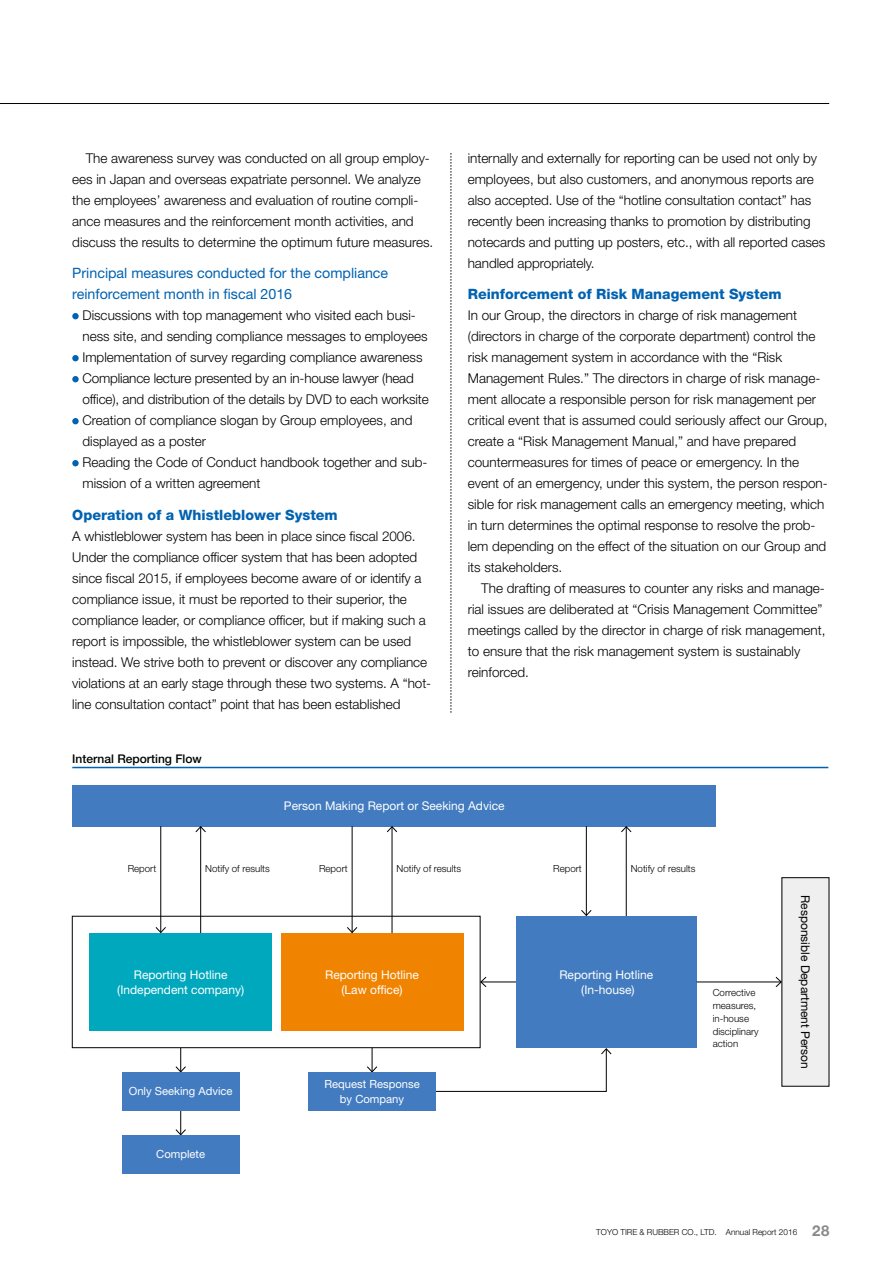
<style>
.page{position:relative;width:893px;height:1263px;background:#fff}
.page>*{position:absolute;margin:0;border:0;box-sizing:border-box;transform-origin:0 0}
.t1{font:14.25px/21px "Helvetica Neue LT Std";color:#0062b1}
.t2{font:800 14.25px "Helvetica Neue LT Std";color:#0062b1}
.t3{font:300 13.5px/21px "Helvetica Neue LT Std";color:#000}
.t4{font:12px/15px "Helvetica Neue LT Std";color:#fff;text-align:center}
.t5{font:12px "Helvetica Neue LT Std";color:#000}
.t6{font:500 12px "Helvetica Neue LT Std";color:#000}
.t7{font:11.25px/15px "Helvetica Neue LT Std";color:#fff;text-align:center}
.t8{font:300 9.75px/12.8px "Helvetica Neue LT Std";color:#000}
.t9{font:300 8.25px "Helvetica Neue LT Std";color:#000}
.s1{font-weight:700;font-size:15px;color:#898989}
</style>
<div class="page">
<svg style="left:451px;top:153px;width:1px;height:560px"></svg>
<div style="left:72px;top:313px;width:7px;height:6px;background:#0062b1;border-radius:50%"></div>
<div style="left:72px;top:355px;width:7px;height:6px;background:#0062b1;border-radius:50%"></div>
<div style="left:72px;top:376px;width:7px;height:6px;background:#0062b1;border-radius:50%"></div>
<div style="left:72px;top:418px;width:7px;height:6px;background:#0062b1;border-radius:50%"></div>
<div style="left:72px;top:460px;width:7px;height:6px;background:#0062b1;border-radius:50%"></div>
<hr style="left:0;top:103px;width:829px;height:1px;background:#000">
<svg style="left:434px;top:1048px;width:178px;height:44px"></svg>
<svg style="left:175px;top:1048px;width:12px;height:24px"></svg>
<svg style="left:175px;top:1110px;width:12px;height:25px"></svg>
<div style="left:72px;top:916px;width:408px;height:132px;border:1px solid #000"></div>
<hr style="left:72px;top:767px;width:756px;height:1px;background:#0062b1">
<div style="left:72px;top:785px;width:644px;height:42px;background:#427bbf"></div>
<div style="left:122px;top:1072px;width:117px;height:38px;background:#427bbf"></div>
<div style="left:122px;top:1135px;width:117px;height:38px;background:#427bbf"></div>
<svg style="left:366px;top:1048px;width:12px;height:24px"></svg>
<div style="left:308px;top:1072px;width:128px;height:38px;background:#427bbf"></div>
<div style="left:782px;top:878px;width:47px;height:208px;background:#efefef"></div>
<div style="left:89px;top:933px;width:183px;height:98px;background:#00a8bd"></div>
<div style="left:281px;top:933px;width:182px;height:98px;background:#f08300"></div>
<div style="left:516px;top:916px;width:181px;height:132px;background:#427bbf"></div>
<hr style="left:586px;top:826px;width:1px;height:89px;background:#000">
<svg style="left:581px;top:909px;width:11px;height:7px"></svg>
<hr style="left:626px;top:827px;width:1px;height:89px;background:#000">
<svg style="left:621px;top:826px;width:11px;height:7px"></svg>
<hr style="left:352px;top:826px;width:1px;height:106px;background:#000">
<svg style="left:347px;top:926px;width:11px;height:8px"></svg>
<hr style="left:392px;top:827px;width:1px;height:106px;background:#000">
<svg style="left:387px;top:826px;width:11px;height:7px"></svg>
<hr style="left:160px;top:826px;width:1px;height:106px;background:#000">
<svg style="left:155px;top:926px;width:11px;height:7px"></svg>
<hr style="left:200px;top:827px;width:1px;height:106px;background:#000">
<svg style="left:195px;top:826px;width:11px;height:7px"></svg>
<hr style="left:481px;top:981px;width:35px;height:1px;background:#000">
<svg style="left:480px;top:976px;width:7px;height:12px"></svg>
<hr style="left:697px;top:981px;width:84px;height:1px;background:#000">
<svg style="left:775px;top:976px;width:7px;height:12px"></svg>
<p class="t3" style="left:72px;top:147px;width:362px;text-indent:13px">The awareness survey was conducted on all group employ&shy;ees in Japan and overseas expatriate personnel. We analyze the employees’ awareness and evaluation of routine compli&shy;ance measures and the reinforcement month activities, and discuss the results to determine the optimum future measures.</p>
<p class="t1" style="left:72px;top:262px;width:317px">Principal measures conducted for the compliance reinforcement month in fiscal 2016</p>
<p class="t3" style="left:82px;top:305px;width:348px">Discussions with top management who visited each busi&shy;ness site, and sending compliance messages to employees Implementation of survey regarding compliance awareness Compliance lecture presented by an in-house lawyer (head office), and distribution of the details by DVD to each worksite Creation of compliance slogan by Group employees, and displayed as a poster<br>Reading the Code of Conduct handbook together and sub&shy;mission of a written agreement</p>
<p class="t2" style="left:72px;top:506px;width:267px">Operation of a Whistleblower System</p>
<p class="t3" style="left:72px;top:525px;width:360px">A whistleblower system has been in place since fiscal 2006.<br>Under the compliance officer system that has been adopted since fiscal 2015, if employees become aware of or identify a compliance issue, it must be reported to their superior, the compliance leader, or compliance officer, but if making such a report is impossible, the whistleblower system can be used instead. We strive both to prevent or discover any compliance violations at an early stage through these two systems. A “hot&shy;line consultation contact” point that has been established</p>
<p class="t6" style="left:72px;top:751px;width:131px">Internal Reporting Flow</p>
<p class="t3" style="left:468px;top:147px;width:359px">internally and externally for reporting can be used not only by employees, but also customers, and anonymous reports are also accepted. Use of the “hotline consultation contact” has recently been increasing thanks to promotion by distributing notecards and putting up posters, etc., with all reported cases handled appropriately.</p>
<p class="t2" style="left:468px;top:286px;width:315px">Reinforcement of Risk Management System</p>
<p class="t3" style="left:468px;top:305px;width:362px">In our Group, the directors in charge of risk management (directors in charge of the corporate department) control the risk management system in accordance with the “Risk Management Rules.” The directors in charge of risk manage&shy;ment allocate a responsible person for risk management per critical event that is assumed could seriously affect our Group, create a “Risk Management Manual,” and have prepared countermeasures for times of peace or emergency. In the event of an emergency, under this system, the person respon&shy;sible for risk management calls an emergency meeting, which in turn determines the optimal response to resolve the prob&shy;lem depending on the effect of the situation on our Group and its stakeholders.</p>
<p class="t3" style="left:468px;top:578px;width:359px;text-indent:14px">The drafting of measures to counter any risks and manage&shy;rial issues are deliberated at “Crisis Management Committee” meetings called by the director in charge of risk management, to ensure that the risk management system is sustainably reinforced.</p>
<p class="t4" style="left:284px;top:798px;width:222px">Person Making Report or Seeking Advice</p>
<p class="t8" style="left:128px;top:862px;width:30px">Report</p>
<p class="t8" style="left:205px;top:862px;width:66px">Notify of results</p>
<p class="t8" style="left:319px;top:862px;width:30px">Report</p>
<p class="t8" style="left:396px;top:862px;width:66px">Notify of results</p>
<p class="t8" style="left:553px;top:862px;width:30px">Report</p>
<p class="t8" style="left:631px;top:862px;width:66px">Notify of results</p>
<p class="t4" style="left:117px;top:967px;width:128px">Reporting Hotline (Independent company)</p>
<p class="t4" style="left:325px;top:967px;width:95px">Reporting Hotline (Law office)</p>
<p class="t4" style="left:559px;top:967px;width:95px">Reporting Hotline (In-house)</p>
<p class="t7" style="left:129px;top:1084px;width:105px">Only Seeking Advice</p>
<p class="t7" style="left:156px;top:1146px;width:50px">Complete</p>
<p class="t7" style="left:324px;top:1076px;width:97px">Request Response by Company</p>
<p class="t8" style="left:713px;top:986px;width:48px">Corrective measures, in-house disciplinary action</p>
<p class="t5" style="left:813px;top:895px;width:176px;rotate:90deg">Responsible Department Person</p>
<p class="t9" style="left:596px;top:1226px;width:235px">TOYO TIRE &amp; RUBBER CO., LTD. Annual Report 2016 <span class="s1">28</span></p>
</div>
